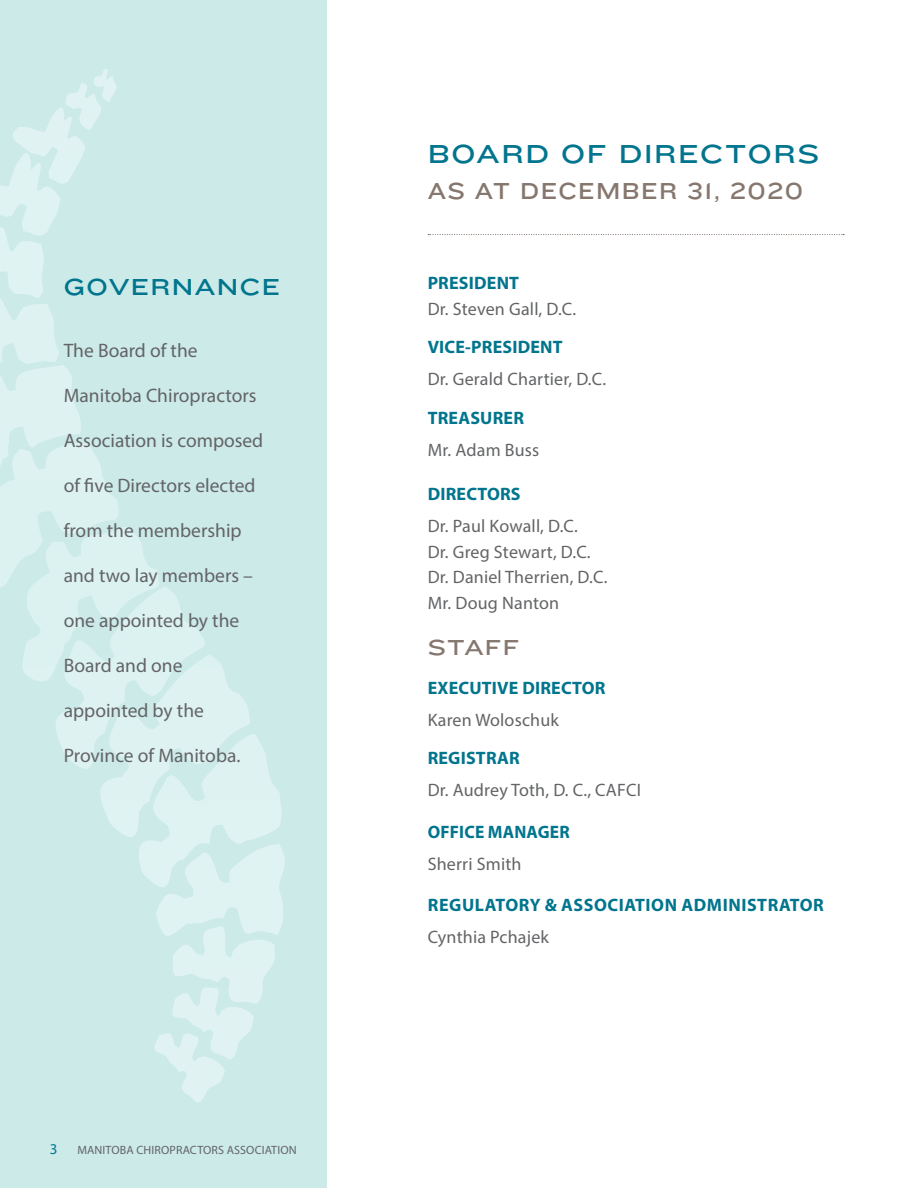
<style>
.page{position:relative;width:918px;height:1188px;background:#fff}
.page>*{position:absolute;margin:0;border:0;box-sizing:border-box;transform-origin:0 0}
.t1{font:27px "Knockout 34 Junior Sumo";letter-spacing:.06em;color:#00758d}
.t2{font:24px "Knockout 33 Junior Heviwt";letter-spacing:.06em;color:#86776e}
.t3{font:24px "Knockout 34 Junior Sumo";letter-spacing:.06em;color:#00758d}
.t4{font:22.5px "Knockout 34 Junior Sumo";letter-spacing:.055em;color:#86776e}
.t5{font:19.5px "Myriad Pro";color:#636466}
.t6{font:18px/25.5px "Myriad Pro";letter-spacing:.01em;color:#636466}
.t7{font:700 18px "Myriad Pro";letter-spacing:.01em;color:#00758d}
.t8{font:700 18px "Myriad Pro";letter-spacing:.03em;color:#00758d}
.t9{font:15px "Myriad Pro";color:#00758d}
.t10{font:12px "Myriad Pro";letter-spacing:.01em;color:#636466}
</style>
<div class="page">
<svg style="left:0;top:0;width:326px;height:1188px;background:#cfebe9"></svg>
<svg style="left:0;top:69px;width:118px;height:241px;background:#d1eceb"></svg>
<svg style="left:428px;top:234px;width:416px;height:1px"></svg>
<h2 class="t3" style="left:64px;top:269px;width:218px">GOVERNANCE</h2>
<p class="t5" style="left:64px;top:338px;width:135px">The Board of the</p>
<p class="t5" style="left:64px;top:383px;width:194px">Manitoba Chiropractors</p>
<p class="t5" style="left:64px;top:428px;width:201px">Association is composed</p>
<p class="t5" style="left:64px;top:473px;width:193px">of five Directors elected</p>
<p class="t5" style="left:64px;top:518px;width:179px">from the membership</p>
<p class="t5" style="left:64px;top:563px;width:191px">and two lay members –</p>
<p class="t5" style="left:64px;top:608px;width:177px">one appointed by the</p>
<p class="t5" style="left:64px;top:653px;width:120px">Board and one</p>
<p class="t5" style="left:64px;top:698px;width:142px">appointed by the</p>
<p class="t5" style="left:64px;top:743px;width:178px">Province of Manitoba.</p>
<p class="t9" style="left:50px;top:1140px;width:9px">3</p>
<p class="t10" style="left:78px;top:1142px;width:221px">MANITOBA CHIROPRACTORS ASSOCIATION</p>
<h1 class="t1" style="left:428px;top:135px;width:393px">BOARD OF DIRECTORS</h1>
<h2 class="t2" style="left:428px;top:174px;width:377px">AS AT DECEMBER 31, 2020</h2>
<p class="t7" style="left:428px;top:272px;width:93px">PRESIDENT</p>
<p class="t6" style="left:428px;top:296px;width:150px">Dr. Steven Gall, D.C.</p>
<p class="t7" style="left:428px;top:335px;width:137px">VICE-PRESIDENT</p>
<p class="t6" style="left:428px;top:366px;width:180px">Dr. Gerald Chartier, D.C.</p>
<p class="t7" style="left:428px;top:406px;width:98px">TREASURER</p>
<p class="t6" style="left:428px;top:437px;width:113px">Mr. Adam Buss</p>
<p class="t7" style="left:428px;top:482px;width:94px">DIRECTORS</p>
<p class="t6" style="left:428px;top:513px;width:181px">Dr. Paul Kowall, D.C.<br>Dr. Greg Stewart, D.C.<br>Dr. Daniel Therrien, D.C.<br>Mr. Doug Nanton</p>
<p class="t4" style="left:428px;top:631px;width:93px">STAFF</p>
<p class="t7" style="left:428px;top:676px;width:179px">EXECUTIVE DIRECTOR</p>
<p class="t6" style="left:428px;top:707px;width:133px">Karen Woloschuk</p>
<p class="t7" style="left:428px;top:746px;width:94px">REGISTRAR</p>
<p class="t6" style="left:428px;top:777px;width:215px">Dr. Audrey Toth, D. C., CAFCI</p>
<p class="t7" style="left:428px;top:820px;width:143px">OFFICE MANAGER</p>
<p class="t6" style="left:428px;top:851px;width:95px">Sherri Smith</p>
<p class="t8" style="left:428px;top:893px;width:398px">REGULATORY &amp; ASSOCIATION ADMINISTRATOR</p>
<p class="t6" style="left:428px;top:924px;width:123px">Cynthia Pchajek</p>
</div>
